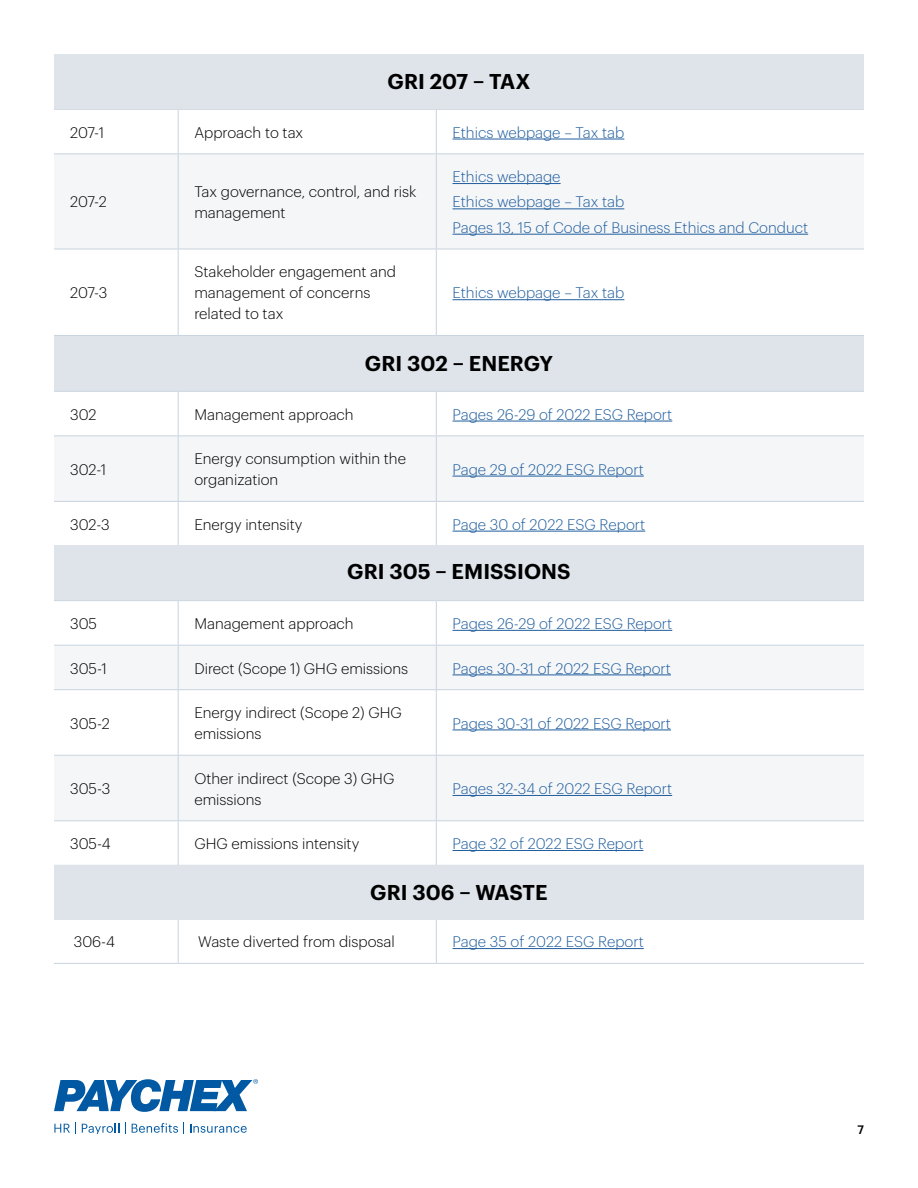
<style>
.page{position:relative;width:918px;height:1188px;background:#fff}
.page>*{position:absolute;margin:0;border:0;box-sizing:border-box;transform-origin:0 0}
.t1{font:600 21px "Graphik";letter-spacing:.005em;color:#000}
.t2{font:300 15px/21px "Graphik";color:#000}
.t3{font:300 15px/25.3px "Graphik";color:#215e9e}
.t4{font:500 12px "Graphik";color:#000}
</style>
<div class="page">
<svg style="left:54px;top:1123px;width:22px;height:11px"></svg>
<svg style="left:82px;top:1123px;width:37px;height:11px"></svg>
<svg style="left:132px;top:1123px;width:52px;height:11px"></svg>
<svg style="left:190px;top:1124px;width:57px;height:9px"></svg>
<svg style="left:54px;top:1079px;width:203px;height:33px"></svg>
<div style="left:54px;top:154px;width:810px;height:95px;background:#f4f6f8"></div>
<hr style="left:54px;top:109px;width:124px;height:1px;background:#c9d3de">
<hr style="left:178px;top:109px;width:258px;height:1px;background:#c9d3de">
<hr style="left:436px;top:109px;width:428px;height:1px;background:#c9d3de">
<hr style="left:178px;top:110px;width:1px;height:43px;background:#c9d3de">
<hr style="left:436px;top:110px;width:1px;height:43px;background:#c9d3de">
<hr style="left:54px;top:153px;width:124px;height:1px;background:#c9d3de">
<hr style="left:178px;top:153px;width:258px;height:1px;background:#c9d3de">
<hr style="left:178px;top:154px;width:1px;height:95px;background:#c9d3de">
<hr style="left:436px;top:153px;width:428px;height:1px;background:#c9d3de">
<hr style="left:436px;top:154px;width:1px;height:95px;background:#c9d3de">
<hr style="left:54px;top:249px;width:124px;height:1px;background:#c9d3de">
<hr style="left:178px;top:249px;width:258px;height:1px;background:#c9d3de">
<hr style="left:178px;top:249px;width:1px;height:86px;background:#c9d3de">
<hr style="left:436px;top:249px;width:428px;height:1px;background:#c9d3de">
<hr style="left:436px;top:249px;width:1px;height:86px;background:#c9d3de">
<hr style="left:54px;top:335px;width:124px;height:1px;background:#c9d3de">
<hr style="left:178px;top:335px;width:258px;height:1px;background:#c9d3de">
<hr style="left:436px;top:335px;width:428px;height:1px;background:#c9d3de">
<hr style="left:453px;top:139px;width:171px;height:1px;background:#215e9e">
<hr style="left:453px;top:183px;width:108px;height:1px;background:#215e9e">
<hr style="left:453px;top:208px;width:171px;height:1px;background:#215e9e">
<hr style="left:453px;top:234px;width:355px;height:1px;background:#215e9e">
<hr style="left:453px;top:299px;width:171px;height:1px;background:#215e9e">
<div style="left:54px;top:54px;width:810px;height:55px;background:#dfe4eb"></div>
<div style="left:54px;top:336px;width:810px;height:55px;background:#dfe4eb"></div>
<svg style="left:177px;top:392px;width:496px;height:153px"></svg>
<div style="left:54px;top:436px;width:810px;height:65px;background:#f4f6f8"></div>
<hr style="left:54px;top:391px;width:124px;height:1px;background:#c9d3de">
<hr style="left:178px;top:391px;width:258px;height:1px;background:#c9d3de">
<hr style="left:436px;top:391px;width:428px;height:1px;background:#c9d3de">
<hr style="left:178px;top:392px;width:1px;height:43px;background:#c9d3de">
<hr style="left:436px;top:392px;width:1px;height:43px;background:#c9d3de">
<hr style="left:54px;top:435px;width:124px;height:1px;background:#c9d3de">
<hr style="left:178px;top:435px;width:258px;height:1px;background:#c9d3de">
<hr style="left:178px;top:436px;width:1px;height:65px;background:#c9d3de">
<hr style="left:436px;top:435px;width:428px;height:1px;background:#c9d3de">
<hr style="left:436px;top:436px;width:1px;height:65px;background:#c9d3de">
<hr style="left:54px;top:501px;width:124px;height:1px;background:#c9d3de">
<hr style="left:178px;top:501px;width:258px;height:1px;background:#c9d3de">
<hr style="left:178px;top:502px;width:1px;height:44px;background:#c9d3de">
<hr style="left:436px;top:501px;width:428px;height:1px;background:#c9d3de">
<hr style="left:436px;top:502px;width:1px;height:44px;background:#c9d3de">
<hr style="left:453px;top:421px;width:219px;height:1px;background:#215e9e">
<hr style="left:453px;top:476px;width:191px;height:1px;background:#215e9e">
<hr style="left:453px;top:531px;width:192px;height:1px;background:#215e9e">
<div style="left:54px;top:545px;width:810px;height:55px;background:#dfe4eb"></div>
<svg style="left:54px;top:601px;width:810px;height:264px"></svg>
<svg style="left:54px;top:646px;width:810px;height:174px;fill:#f4f6f8"></svg>
<hr style="left:54px;top:600px;width:124px;height:1px;background:#c9d3de">
<hr style="left:178px;top:600px;width:258px;height:1px;background:#c9d3de">
<hr style="left:436px;top:600px;width:428px;height:1px;background:#c9d3de">
<hr style="left:54px;top:755px;width:124px;height:1px;background:#c9d3de">
<hr style="left:178px;top:755px;width:258px;height:1px;background:#c9d3de">
<hr style="left:436px;top:755px;width:428px;height:1px;background:#c9d3de">
<hr style="left:178px;top:601px;width:1px;height:44px;background:#c9d3de">
<hr style="left:436px;top:601px;width:1px;height:44px;background:#c9d3de">
<hr style="left:54px;top:645px;width:124px;height:1px;background:#c9d3de">
<hr style="left:178px;top:645px;width:258px;height:1px;background:#c9d3de">
<hr style="left:178px;top:646px;width:1px;height:43px;background:#c9d3de">
<hr style="left:436px;top:645px;width:428px;height:1px;background:#c9d3de">
<hr style="left:436px;top:646px;width:1px;height:43px;background:#c9d3de">
<hr style="left:54px;top:689px;width:124px;height:1px;background:#c9d3de">
<hr style="left:178px;top:689px;width:258px;height:1px;background:#c9d3de">
<hr style="left:178px;top:690px;width:1px;height:65px;background:#c9d3de">
<hr style="left:436px;top:689px;width:428px;height:1px;background:#c9d3de">
<hr style="left:436px;top:690px;width:1px;height:65px;background:#c9d3de">
<hr style="left:178px;top:756px;width:1px;height:64px;background:#c9d3de">
<hr style="left:436px;top:756px;width:1px;height:64px;background:#c9d3de">
<hr style="left:54px;top:820px;width:124px;height:1px;background:#c9d3de">
<hr style="left:178px;top:820px;width:258px;height:1px;background:#c9d3de">
<hr style="left:178px;top:821px;width:1px;height:44px;background:#c9d3de">
<hr style="left:436px;top:820px;width:428px;height:1px;background:#c9d3de">
<hr style="left:436px;top:821px;width:1px;height:44px;background:#c9d3de">
<hr style="left:453px;top:630px;width:219px;height:1px;background:#215e9e">
<hr style="left:453px;top:674px;width:218px;height:1px;background:#215e9e">
<hr style="left:453px;top:729px;width:218px;height:1px;background:#215e9e">
<hr style="left:453px;top:795px;width:219px;height:1px;background:#215e9e">
<hr style="left:453px;top:850px;width:190px;height:1px;background:#215e9e">
<svg style="left:177px;top:920px;width:467px;height:43px"></svg>
<hr style="left:178px;top:919px;width:1px;height:44px;background:#c9d3de">
<hr style="left:436px;top:919px;width:1px;height:44px;background:#c9d3de">
<hr style="left:54px;top:963px;width:124px;height:1px;background:#c9d3de">
<hr style="left:178px;top:963px;width:258px;height:1px;background:#c9d3de">
<hr style="left:436px;top:963px;width:428px;height:1px;background:#c9d3de">
<hr style="left:453px;top:948px;width:191px;height:1px;background:#215e9e">
<div style="left:54px;top:865px;width:810px;height:55px;background:#dfe4eb"></div>
<h1 class="t1" style="left:388px;top:66px;width:144px">GRI 207 – TAX</h1>
<p class="t2" style="left:70px;top:121px;width:35px">207-1</p>
<p class="t2" style="left:194px;top:121px;width:110px">Approach to tax</p>
<p class="t3" style="left:453px;top:118px;width:173px">Ethics webpage – Tax tab</p>
<p class="t2" style="left:70px;top:190px;width:38px">207-2</p>
<p class="t2" style="left:194px;top:180px;width:224px">Tax governance, control, and risk management</p>
<p class="t2" style="left:70px;top:281px;width:39px">207-3</p>
<p class="t2" style="left:194px;top:260px;width:203px">Stakeholder engagement and management of concerns related to tax</p>
<p class="t3" style="left:453px;top:163px;width:357px">Ethics webpage<br>Ethics webpage – Tax tab<br>Pages 13, 15 of Code of Business Ethics and Conduct</p>
<p class="t3" style="left:453px;top:279px;width:173px">Ethics webpage – Tax tab</p>
<h1 class="t1" style="left:365px;top:348px;width:190px">GRI 302 – ENERGY</h1>
<p class="t2" style="left:70px;top:403px;width:28px">302</p>
<p class="t2" style="left:194px;top:403px;width:161px">Management approach</p>
<p class="t3" style="left:453px;top:400px;width:221px">Pages 26-29 of 2022 ESG Report</p>
<p class="t2" style="left:70px;top:458px;width:38px">302-1</p>
<p class="t2" style="left:194px;top:447px;width:213px">Energy consumption within the organization</p>
<p class="t3" style="left:453px;top:455px;width:193px">Page 29 of 2022 ESG Report</p>
<p class="t2" style="left:70px;top:513px;width:41px">302-3</p>
<p class="t2" style="left:194px;top:513px;width:109px">Energy intensity</p>
<p class="t3" style="left:453px;top:510px;width:194px">Page 30 of 2022 ESG Report</p>
<h1 class="t1" style="left:347px;top:555px;width:225px">GRI 305 – EMISSIONS</h1>
<p class="t2" style="left:70px;top:612px;width:28px">305</p>
<p class="t2" style="left:194px;top:612px;width:161px">Management approach</p>
<p class="t3" style="left:453px;top:610px;width:221px">Pages 26-29 of 2022 ESG Report</p>
<p class="t2" style="left:70px;top:656px;width:38px">305-1</p>
<p class="t2" style="left:194px;top:656px;width:215px">Direct (Scope 1) GHG emissions</p>
<p class="t3" style="left:453px;top:654px;width:220px">Pages 30-31 of 2022 ESG Report</p>
<p class="t2" style="left:70px;top:711px;width:41px">305-2</p>
<p class="t2" style="left:194px;top:701px;width:209px">Energy indirect (Scope 2) GHG emissions</p>
<p class="t3" style="left:453px;top:709px;width:220px">Pages 30-31 of 2022 ESG Report</p>
<p class="t2" style="left:70px;top:777px;width:42px">305-3</p>
<p class="t2" style="left:194px;top:766px;width:201px">Other indirect (Scope 3) GHG emissions</p>
<p class="t3" style="left:453px;top:775px;width:221px">Pages 32-34 of 2022 ESG Report</p>
<p class="t2" style="left:70px;top:832px;width:42px">305-4</p>
<p class="t2" style="left:194px;top:832px;width:166px">GHG emissions intensity</p>
<p class="t3" style="left:453px;top:830px;width:192px">Page 32 of 2022 ESG Report</p>
<h1 class="t1" style="left:370px;top:877px;width:179px">GRI 306 – WASTE</h1>
<p class="t2" style="left:74px;top:930px;width:43px">306-4</p>
<p class="t2" style="left:198px;top:930px;width:198px">Waste diverted from disposal</p>
<p class="t3" style="left:453px;top:928px;width:193px">Page 35 of 2022 ESG Report</p>
<p class="t4" style="left:857px;top:1120px;width:8px">7</p>
</div>
